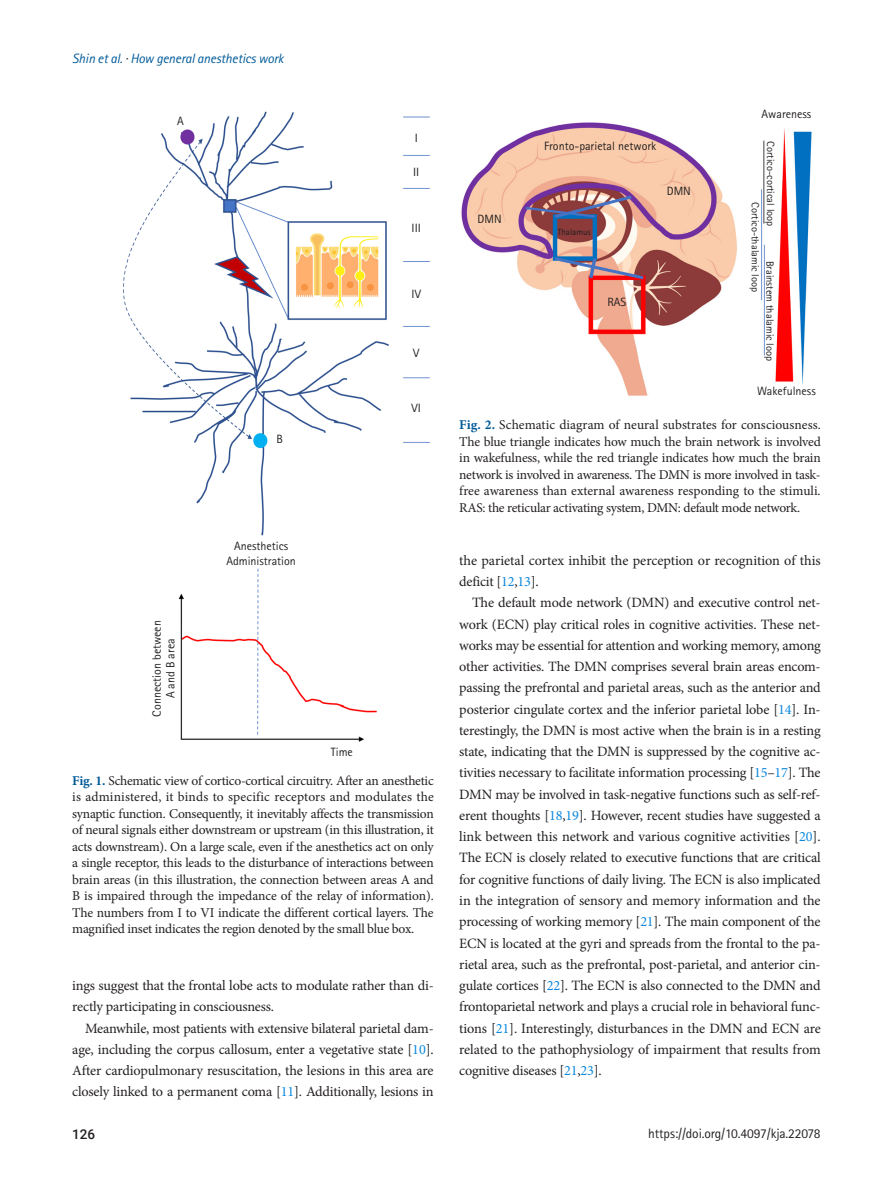
<style>
.page{position:relative;width:893px;height:1191px;background:#fff}
.page>*{position:absolute;margin:0;border:0;box-sizing:border-box;transform-origin:0 0}
.body{font:14.25px/21.3px "Minion Pro";letter-spacing:-.015em;color:#231f20}
.fig-caption{font:13.5px/16.5px "Minion Pro";letter-spacing:-.02em;color:#231f20;text-align:justify}
.t1{font:italic 13.5px "Rotis Sans Serif Std";letter-spacing:-.01em;color:#015a98}
.t2{font:13.5px "Rotis Sans Serif Std";letter-spacing:-.01em;color:#231f20}
.t3{font:500 13.5px "Roboto";color:#231f20}
.t4{font:12px "Rotis Sans Serif Std";color:#231f20}
.t5{font:10.5px "Rotis Sans Serif Std";color:#231f20}
.t6{font:9px "Rotis Sans Serif Std";color:#231f20}
.s1{color:#231f20}
.s2{font-weight:700;color:#015a98}
.s3{color:#0b88de}
</style>
<div class="page">
<img style="left:461px;top:122px;width:351px;height:274px">
<img style="left:123px;top:111px;width:307px;height:631px">
<p class="t1" style="left:72px;top:51px;width:213px">Shin et al. <span class="s1">·</span> How general anesthetics work</p>
<p class="t4" style="left:177px;top:114px;width:8px">A</p>
<p class="t4" style="left:150px;top:716px;width:98px;rotate:-90deg">Connection between</p>
<p class="t4" style="left:163px;top:698px;width:61px;rotate:-90deg">A and B area</p>
<p class="t4" style="left:277px;top:431px;width:8px">B</p>
<p class="t4" style="left:234px;top:539px;width:56px">Anesthetics</p>
<p class="t4" style="left:226px;top:553px;width:71px">Administration</p>
<p class="t4" style="left:331px;top:744px;width:23px">Time</p>
<p class="t4" style="left:415px;top:131px;width:5px">I</p>
<p class="t4" style="left:413px;top:165px;width:8px">II</p>
<p class="t4" style="left:412px;top:221px;width:11px">III</p>
<p class="t4" style="left:412px;top:287px;width:11px">IV</p>
<p class="t4" style="left:413px;top:345px;width:8px">V</p>
<p class="t4" style="left:412px;top:401px;width:11px">VI</p>
<p class="fig-caption" style="left:72px;top:772px;width:363px"><span class="s2">Fig. 1.</span> Schematic view of cortico-cortical circuitry. After an anesthetic is administered, it binds to specific receptors and modulates the synaptic function. Consequently, it inevitably affects the transmission of neural signals either downstream or upstream (in this illustration, it acts downstream). On a large scale, even if the anesthetics act on only a single receptor, this leads to the disturbance of interactions between brain areas (in this illustration, the connection between areas A and B is impaired through the impedance of the relay of information).<br>The numbers from I to VI indicate the different cortical layers. The magnified inset indicates the region denoted by the small blue box.</p>
<p class="body" style="left:72px;top:975px;width:363px">ings suggest that the frontal lobe acts to modulate rather than di&shy;rectly participating in consciousness.</p>
<p class="body" style="left:72px;top:1017px;width:363px;text-align:justify;text-indent:13px">Meanwhile, most patients with extensive bilateral parietal dam&shy;age, including the corpus callosum, enter a vegetative state [<span class="s3">10</span>].<br>After cardiopulmonary resuscitation, the lesions in this area are closely linked to a permanent coma [<span class="s3">11</span>]. Additionally, lesions in</p>
<p class="t4" style="left:478px;top:212px;width:25px">DMN</p>
<p class="t4" style="left:544px;top:139px;width:114px">Fronto-parietal network</p>
<p class="t4" style="left:667px;top:183px;width:25px">DMN</p>
<p class="t6" style="left:558px;top:227px;width:35px">Thalamus</p>
<p class="t4" style="left:607px;top:295px;width:20px">RAS</p>
<p class="t4" style="left:762px;top:107px;width:51px">Awareness</p>
<p class="t5" style="left:777px;top:141px;width:86px;rotate:90deg">Cortico-cortical loop</p>
<p class="t5" style="left:776px;top:261px;width:102px;rotate:90deg">Brainstem thalamic loop</p>
<p class="t5" style="left:762px;top:202px;width:92px;rotate:90deg">Cortico-thalamic loop</p>
<p class="t4" style="left:757px;top:383px;width:60px">Wakefulness</p>
<p class="fig-caption" style="left:459px;top:417px;width:363px"><span class="s2">Fig. 2.</span> Schematic diagram of neural substrates for consciousness.<br>The blue triangle indicates how much the brain network is involved in wakefulness, while the red triangle indicates how much the brain network is involved in awareness. The DMN is more involved in task&shy;free awareness than external awareness responding to the stimuli.<br>RAS: the reticular activating system, DMN: default mode network.</p>
<p class="body" style="left:459px;top:549px;width:363px">the parietal cortex inhibit the perception or recognition of this deficit [<span class="s3">12</span>,<span class="s3">13</span>].</p>
<p class="body" style="left:459px;top:592px;width:363px;text-align:justify;text-indent:13px">The default mode network (DMN) and executive control net&shy;work (ECN) play critical roles in cognitive activities. These net&shy;works may be essential for attention and working memory, among other activities. The DMN comprises several brain areas encom&shy;passing the prefrontal and parietal areas, such as the anterior and posterior cingulate cortex and the inferior parietal lobe [<span class="s3">14</span>]. In&shy;terestingly, the DMN is most active when the brain is in a resting state, indicating that the DMN is suppressed by the cognitive ac&shy;tivities necessary to facilitate information processing [<span class="s3">15</span>–<span class="s3">17</span>]. The DMN may be involved in task-negative functions such as self-ref&shy;erent thoughts [<span class="s3">18</span>,<span class="s3">19</span>]. However, recent studies have suggested a link between this network and various cognitive activities [<span class="s3">20</span>].<br>The ECN is closely related to executive functions that are critical for cognitive functions of daily living. The ECN is also implicated in the integration of sensory and memory information and the processing of working memory [<span class="s3">21</span>]. The main component of the ECN is located at the gyri and spreads from the frontal to the pa&shy;rietal area, such as the prefrontal, post-parietal, and anterior cin&shy;gulate cortices [<span class="s3">22</span>]. The ECN is also connected to the DMN and frontoparietal network and plays a crucial role in behavioral func&shy;tions [<span class="s3">21</span>]. Interestingly, disturbances in the DMN and ECN are related to the pathophysiology of impairment that results from cognitive diseases [<span class="s3">21</span>,<span class="s3">23</span>].</p>
<p class="t3" style="left:72px;top:1124px;width:25px">126</p>
<p class="t2" style="left:648px;top:1125px;width:174px">https://doi.org/10.4097/kja.22078</p>
</div>
